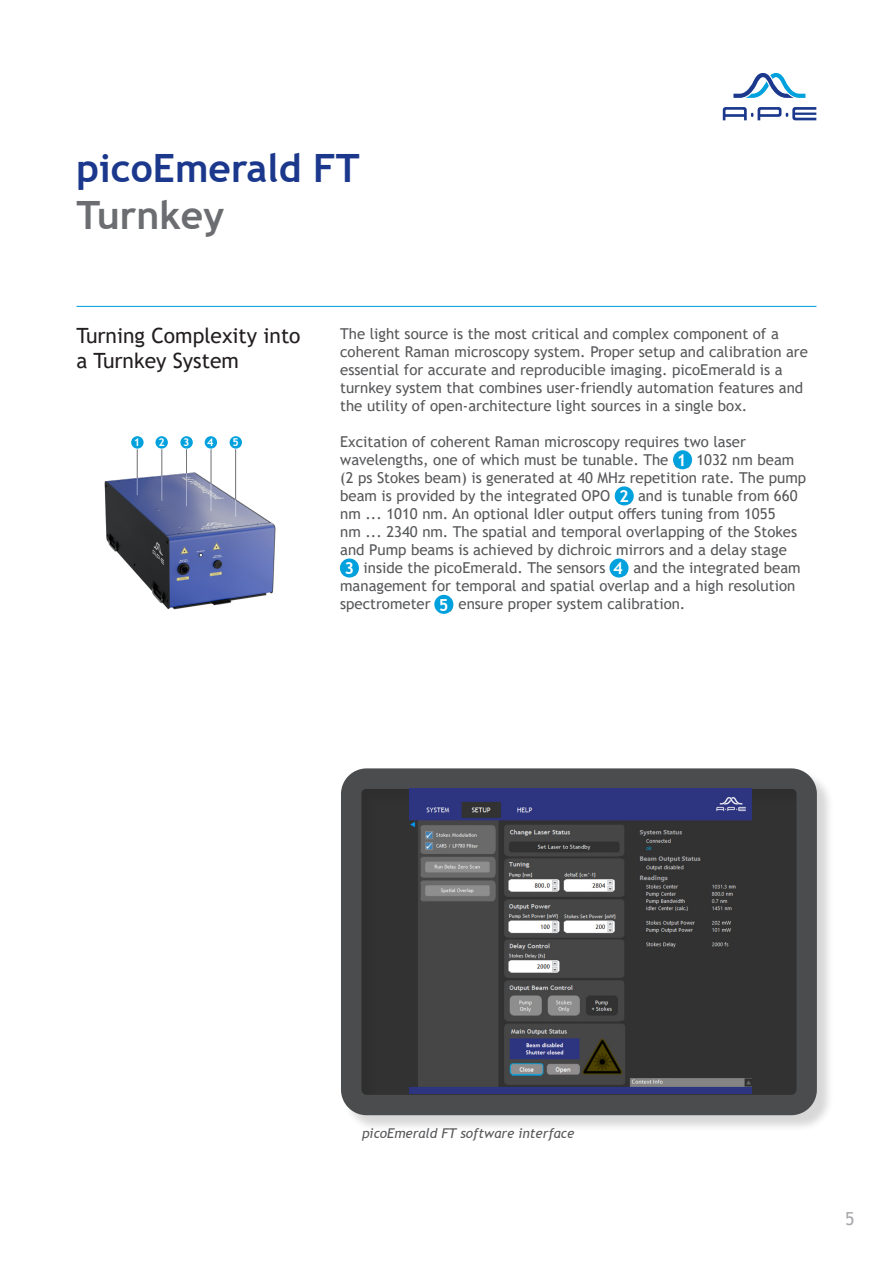
<style>
.page{position:relative;width:893px;height:1263px;background:#fff}
.page>*{position:absolute;margin:0;border:0;box-sizing:border-box;transform-origin:0 0}
.Seitenüberschrift_fett{font:700 39px "Trebuchet MS";color:#1b388c}
.Seitenüberschrift_fett-2{font:700 39px "Trebuchet MS";color:#6c6d70}
.Textüberschrift{font:21px/25.2px "Trebuchet MS";color:#231f20}
.t1{font:18px "Trebuchet MS";color:#a8a9ad}
.Seitenüberschrift_fett-3{font:700 16.5px "Trebuchet MS";color:#fff}
.Haupttext{font:15px/18px "Trebuchet MS";color:#57585a}
.Bild_Texte{font:italic 13.5px "Trebuchet MS";color:#57585a}
.Seitenüberschrift_fett-4{font:700 10.8px "Trebuchet MS";color:#fff}
</style>
<div class="page">
<svg style="left:723px;top:107px;width:93px;height:13px"></svg>
<svg style="left:733px;top:73px;width:72px;height:25px"></svg>
<hr style="left:77px;top:306px;width:739px;height:1px;background:#00a1dd">
<div style="left:673px;top:450px;width:19px;height:19px;background:#00a1dd;border-radius:50%"></div>
<div style="left:615px;top:486px;width:19px;height:19px;background:#00a1dd;border-radius:50%"></div>
<div style="left:340px;top:558px;width:19px;height:19px;background:#00a1dd;border-radius:50%"></div>
<div style="left:609px;top:558px;width:19px;height:19px;background:#00a1dd;border-radius:50%"></div>
<img style="left:104px;top:460px;width:172px;height:150px">
<hr style="left:137px;top:450px;width:1px;height:45px;background:#6c6d70">
<hr style="left:162px;top:450px;width:1px;height:50px;background:#6c6d70">
<hr style="left:186px;top:450px;width:1px;height:56px;background:#6c6d70">
<hr style="left:211px;top:450px;width:1px;height:61px;background:#6c6d70">
<hr style="left:235px;top:450px;width:1px;height:66px;background:#6c6d70">
<div style="left:131px;top:436px;width:13px;height:13px;background:#00a1dd;border-radius:50%"></div>
<div style="left:155px;top:436px;width:13px;height:13px;background:#00a1dd;border-radius:50%"></div>
<div style="left:180px;top:436px;width:13px;height:13px;background:#00a1dd;border-radius:50%"></div>
<div style="left:205px;top:436px;width:12px;height:13px;background:#00a1dd;border-radius:50%"></div>
<div style="left:230px;top:436px;width:12px;height:13px;background:#00a1dd;border-radius:50%"></div>
<div style="left:434px;top:595px;width:19px;height:19px;background:#00a1dd;border-radius:50%"></div>
<div style="left:343px;top:770px;width:491px;height:362px;background:#231f20;opacity:.18"></div>
<div style="left:341px;top:768px;width:476px;height:347px;border:20px solid #4b4c4d;border-radius:15px"></div>
<img style="left:409px;top:789px;width:342px;height:305px">
<p class="Seitenüberschrift_fett" style="left:77px;top:144px;width:285px">picoEmerald FT</p>
<p class="Seitenüberschrift_fett-2" style="left:77px;top:190px;width:149px">Turnkey</p>
<p class="Textüberschrift" style="left:77px;top:323px;width:226px">Turning Complexity into a Turnkey System</p>
<p class="Haupttext" style="left:340px;top:324px;width:469px">The light source is the most critical and complex component of a coherent Raman microscopy system. Proper setup and calibration are essential for accurate and reproducible imaging. picoEmerald is a turnkey system that combines user-friendly automation features and the utility of open-architecture light sources in a single box.</p>
<p class="Haupttext" style="left:340px;top:432px;width:467px">Excitation of coherent Raman microscopy requires two laser wavelengths, one of which must be tunable. The (1) 1032 nm beam (2 ps Stokes beam) is generated at 40 MHz repetition rate. The pump beam is provided by the integrated OPO (2) and is tunable from 660 nm ... 1010 nm. An optional Idler output offers tuning from 1055<br>nm ... 2340 nm. The spatial and temporal overlapping of the Stokes and Pump beams is achieved by dichroic mirrors and a delay stage (3) inside the picoEmerald. The sensors (4) and the integrated beam management for temporal and spatial overlap and a high resolution spectrometer (5) ensure proper system calibration.</p>
<p class="Seitenüberschrift_fett-4" style="left:134px;top:436px;width:8px">1</p>
<p class="Seitenüberschrift_fett-4" style="left:158px;top:436px;width:8px">2</p>
<p class="Seitenüberschrift_fett-4" style="left:183px;top:436px;width:8px">3</p>
<p class="Seitenüberschrift_fett-4" style="left:207px;top:436px;width:8px">4</p>
<p class="Seitenüberschrift_fett-4" style="left:232px;top:436px;width:8px">5</p>
<p class="Seitenüberschrift_fett-3" style="left:677px;top:450px;width:11px">1</p>
<p class="Seitenüberschrift_fett-3" style="left:619px;top:486px;width:11px">2</p>
<p class="Seitenüberschrift_fett-3" style="left:344px;top:558px;width:11px">3</p>
<p class="Seitenüberschrift_fett-3" style="left:613px;top:558px;width:11px">4</p>
<p class="Seitenüberschrift_fett-3" style="left:439px;top:594px;width:11px">5</p>
<p class="Bild_Texte" style="left:362px;top:1124px;width:214px">picoEmerald FT software interface</p>
<p class="t1" style="left:845px;top:1207px;width:11px">5</p>
</div>
